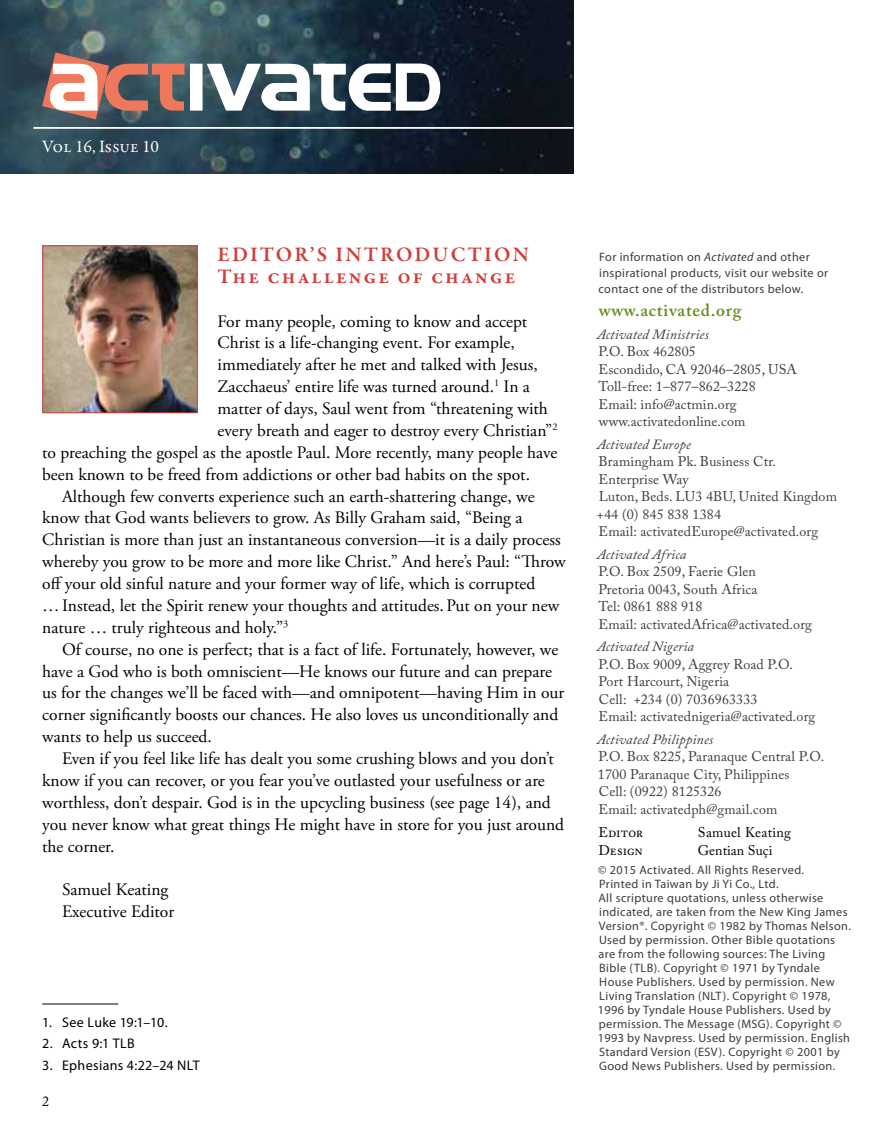
<style>
.page{position:relative;width:893px;height:1141px;background:#fff}
.page>*{position:absolute;margin:0;border:0;box-sizing:border-box;transform-origin:0 0}
.t1{font:600 21px/21.9px "Garamond Premr Pro";letter-spacing:.1em;color:#cf3e39}
.t2{font:17.5px/21.9px "Adobe Garamond Pro";color:#000}
.t3{font:600 17.5px "Adobe Caslon Pro";letter-spacing:.04em;color:#658d1c}
.t4{font:17.5px "Garamond Premr Pro";letter-spacing:-.005em;color:#fff}
.t5{font:14px/17.5px "Adobe Caslon Pro";letter-spacing:.01em;color:#3c3c3b}
.t6{font:italic 14px "Adobe Caslon Pro";letter-spacing:.01em;color:#3c3c3b}
.t7{font:14px "Myriad Pro";letter-spacing:.025em;color:#000}
.t8{font:14px "Adobe Caslon Pro";color:#000}
.t9{font:14px "Adobe Caslon Pro";letter-spacing:.02em;color:#000}
.t10{font:12.25px/14px "Myriad Pro";letter-spacing:.03em;color:#3c3c3b}
.s1{font-style:italic}
</style>
<div class="page">
<img style="left:0;top:0;width:573px;height:173px">
<img style="left:44px;top:247px;width:152px;height:164px">
<div style="left:42px;top:245px;width:156px;height:168px;border:1px solid #cf3e39"></div>
<hr style="left:33px;top:127px;width:540px;height:2px;background:#fff">
<svg style="left:42px;top:52px;width:398px;height:67px"></svg>
<hr style="left:42px;top:1004px;width:76px;height:1px;background:#000">
<p class="t4" style="left:42px;top:135px;width:118px">Vol 16, Issue 10</p>
<p class="t1" style="left:217px;top:244px;width:313px">EDITOR’S INTRODUCTION<br>The challenge of change</p>
<p class="t2" style="left:217px;top:311px;width:311px">For many people, coming to know and accept</p>
<p class="t2" style="left:217px;top:333px;width:299px">Christ is a life-changing event. For example,</p>
<p class="t2" style="left:217px;top:354px;width:322px">immediately after he met and talked with Jesus,</p>
<p class="t2" style="left:217px;top:376px;width:314px">Zacchaeus’ entire life was turned around.<sup>1</sup> In a</p>
<p class="t2" style="left:217px;top:398px;width:332px">matter of days, Saul went from “threatening with</p>
<p class="t2" style="left:217px;top:420px;width:341px">every breath and eager to destroy every Christian”<sup>2</sup></p>
<p class="t2" style="left:42px;top:442px;width:517px">to preaching the gospel as the apostle Paul. More recently, many people have</p>
<p class="t2" style="left:42px;top:464px;width:489px">been known to be freed from addictions or other bad habits on the spot.</p>
<p class="t2" style="left:62px;top:486px;width:474px">Although few converts experience such an earth-shattering change, we</p>
<p class="t2" style="left:42px;top:508px;width:482px">know that God wants believers to grow. As Billy Graham said, “Being a</p>
<p class="t2" style="left:42px;top:529px;width:520px">Christian is more than just an instantaneous conversion—it is a daily process</p>
<p class="t2" style="left:42px;top:551px;width:525px">whereby you grow to be more and more like Christ.” And here’s Paul: “Throw</p>
<p class="t2" style="left:42px;top:573px;width:495px">off your old sinful nature and your former way of life, which is corrupted</p>
<p class="t2" style="left:42px;top:595px;width:519px">…Instead, let the Spirit renew your thoughts and attitudes. Put on your new</p>
<p class="t2" style="left:42px;top:617px;width:248px">nature … truly righteous and holy.”<sup>3</sup></p>
<p class="t2" style="left:62px;top:639px;width:498px">Of course, no one is perfect; that is a fact of life. Fortunately, however, we</p>
<p class="t2" style="left:42px;top:661px;width:511px">have a God who is both omniscient—He knows our future and can prepare</p>
<p class="t2" style="left:42px;top:683px;width:524px">us for the changes we’ll be faced with—and omnipotent—having Him in our</p>
<p class="t2" style="left:42px;top:704px;width:518px">corner significantly boosts our chances. He also loves us unconditionally and</p>
<p class="t2" style="left:42px;top:726px;width:171px">wants to help us succeed.</p>
<p class="t2" style="left:62px;top:748px;width:493px">Even if you feel like life has dealt you some crushing blows and you don’t</p>
<p class="t2" style="left:42px;top:770px;width:504px">know if you can recover, or you fear you’ve outlasted your usefulness or are</p>
<p class="t2" style="left:42px;top:792px;width:510px">worthless, don’t despair. God is in the upcycling business (see page 14), and</p>
<p class="t2" style="left:42px;top:814px;width:523px">you never know what great things He might have in store for you just around</p>
<p class="t2" style="left:42px;top:836px;width:74px">the corner.</p>
<p class="t2" style="left:62px;top:879px;width:114px">Samuel Keating<br>Executive Editor</p>
<p class="t7" style="left:42px;top:1013px;width:127px">1. See Luke 19:1–10.</p>
<p class="t7" style="left:42px;top:1035px;width:94px">2. Acts 9:1 TLB</p>
<p class="t7" style="left:42px;top:1057px;width:159px">3. Ephesians 4:22–24 NLT</p>
<p class="t8" style="left:42px;top:1093px;width:8px">2</p>
<p class="t10" style="left:598px;top:249px;width:231px;line-height:15.8px">For information on <span class="s1">Activated</span> and other inspirational products, visit our website or contact one of the distributors below.</p>
<p class="t3" style="left:599px;top:300px;width:144px">www.activated.org</p>
<p class="t6" style="left:597px;top:326px;width:113px">Activated Ministries</p>
<p class="t5" style="left:598px;top:343px;width:200px">P.O. Box 462805<br>Escondido, CA 92046–2805, USA<br>Toll-free: 1–877–862–3228<br>Email: info@actmin.org www.activatedonline.com</p>
<p class="t6" style="left:597px;top:436px;width:95px">Activated Europe</p>
<p class="t5" style="left:597px;top:453px;width:242px">Bramingham Pk. Business Ctr.<br>Enterprise Way<br>Luton, Beds. LU3 4BU, United Kingdom +44 (0) 845 838 1384<br>Email: activatedEurope@activated.org</p>
<p class="t6" style="left:597px;top:546px;width:91px">Activated Africa</p>
<p class="t5" style="left:598px;top:563px;width:215px">P.O. Box 2509, Faerie Glen<br>Pretoria 0043, South Africa<br>Tel: 0861 888 918<br>Email: activatedAfrica@activated.org</p>
<p class="t6" style="left:597px;top:638px;width:98px">Activated Nigeria</p>
<p class="t5" style="left:599px;top:655px;width:218px">P.O. Box 9009, Aggrey Road P.O.<br>Port Harcourt, Nigeria<br>Cell: +234 (0) 7036963333<br>Email: activatednigeria@activated.org</p>
<p class="t6" style="left:597px;top:731px;width:118px">Activated Philippines</p>
<p class="t5" style="left:598px;top:748px;width:228px">P.O. Box 8225, Paranaque Central P.O.<br>1700 Paranaque City, Philippines<br>Cell: (0922) 8125326<br>Email: activatedph@gmail.com</p>
<p class="t8" style="left:599px;top:824px;width:46px">Editor</p>
<p class="t9" style="left:698px;top:824px;width:95px">Samuel Keating</p>
<p class="t8" style="left:599px;top:842px;width:46px">Design</p>
<p class="t8" style="left:698px;top:842px;width:76px">Gentian Suçi</p>
<p class="t10" style="left:598px;top:863px;width:255px">© 2015 Activated. All Rights Reserved.<br>Printed in Taiwan by Ji Yi Co., Ltd.<br>All scripture quotations, unless otherwise indicated, are taken from the New King James Version®. Copyright © 1982 by Thomas Nelson.<br>Used by permission. Other Bible quotations are from the following sources: The Living Bible (TLB). Copyright © 1971 by Tyndale House Publishers. Used by permission. New Living Translation (NLT). Copyright © 1978, 1996 by Tyndale House Publishers. Used by permission. The Message (MSG). Copyright © 1993 by Navpress. Used by permission. English Standard Version (ESV). Copyright © 2001 by Good News Publishers. Used by permission.</p>
</div>
